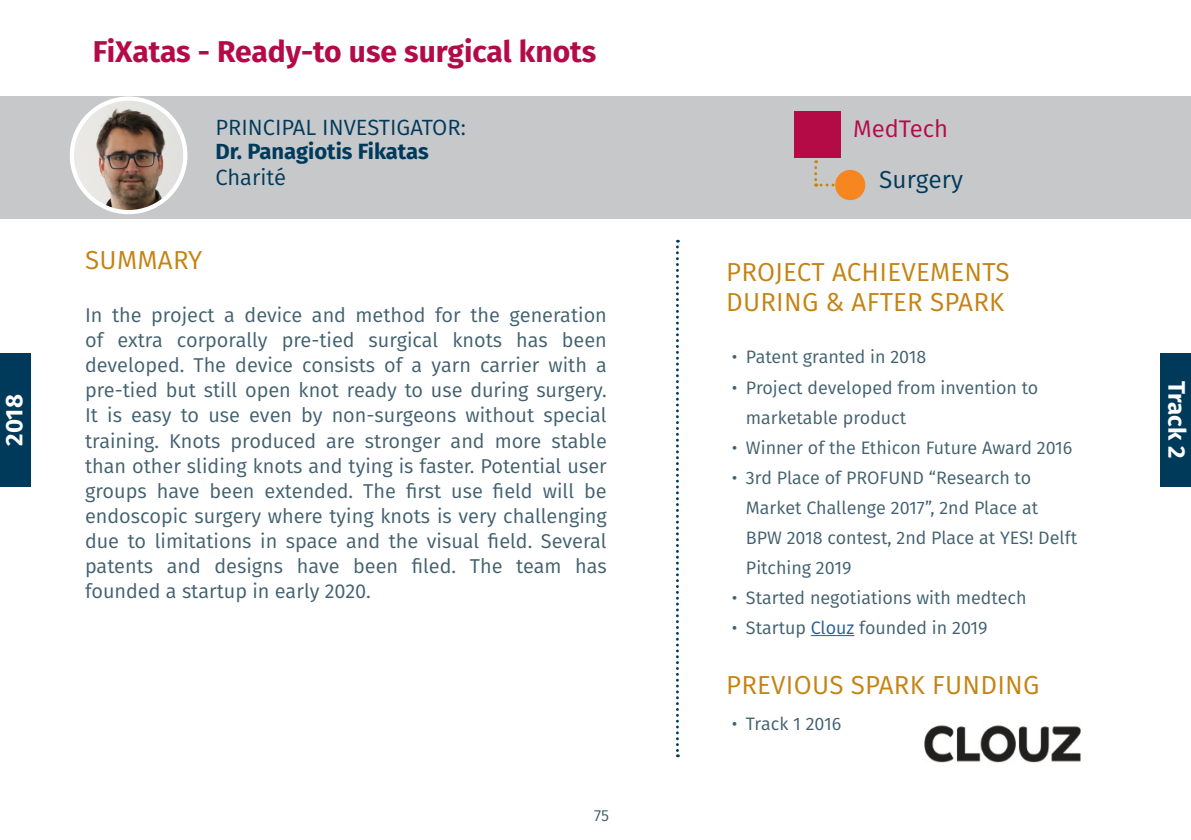
<style>
.page{position:relative;width:1191px;height:840px;background:#fff}
.page>*{position:absolute;margin:0;border:0;box-sizing:border-box;transform-origin:0 0}
.t1{font:700 30px "Fira Sans";color:#b40b47}
.t2{font:26px/30px "Fira Sans";letter-spacing:.01em;color:#c48312}
.t3{font:24.6px "Fira Sans";color:#003a5b}
.t4{font:700 24px "Fira Sans";color:#fff}
.t5{font:24px "Fira Sans";color:#b40b47}
.t6{font:22px "Fira Sans";color:#003a5b}
.t7{font:700 22px "Fira Sans";color:#003a5b}
.t8{font:20px/25px "Fira Sans";color:#41606f;text-align:justify}
.t9{font:18px/30px "Fira Sans";color:#41606f}
.t10{font:16px "Fira Sans";color:#41606f}
.s1{color:#215e9e}
</style>
<div class="page">
<div style="left:0;top:96px;width:1191px;height:122px;background:#c7c8ca"></div>
<svg style="left:676px;top:240px;width:3px;height:516px"></svg>
<hr style="left:810px;top:634px;width:44px;height:1px;background:#215e9e">
<div style="left:794px;top:111px;width:46px;height:46px;background:#b40b47"></div>
<svg style="left:814px;top:160px;width:19px;height:26px"></svg>
<div style="left:835px;top:170px;width:30px;height:30px;background:#f6861f;border-radius:50%"></div>
<img style="left:72px;top:99px;width:113px;height:113px;border-radius:57px">
<div style="left:70px;top:96px;width:117px;height:118px;border:4px solid #fff;border-radius:50%"></div>
<div style="left:0;top:353px;width:31px;height:133px;background:#003a5b"></div>
<div style="left:1160px;top:352px;width:31px;height:134px;background:#003a5b"></div>
<img style="left:924px;top:725px;width:157px;height:38px">
<p class="t4" style="left:-6px;top:445px;width:52px;rotate:-90deg">2018</p>
<h1 class="t1" style="left:93px;top:26px;width:505px">FiXatas - Ready-to use surgical knots</h1>
<p class="t6" style="left:215px;top:110px;width:252px">PRINCIPAL INVESTIGATOR:</p>
<p class="t7" style="left:215px;top:132px;width:215px">Dr. Panagiotis Fikatas</p>
<p class="t6" style="left:215px;top:161px;width:72px">Charité</p>
<h2 class="t2" style="left:85px;top:244px;width:119px">SUMMARY</h2>
<p class="t8" style="left:85px;top:302px;width:523px">In the project a device and method for the generation of extra corporally pre-tied surgical knots has been developed. The device consists of a yarn carrier with a pre-tied but still open knot ready to use during surgery.<br>It is easy to use even by non-surgeons without special training. Knots produced are stronger and more stable than other sliding knots and tying is faster. Potential user groups have been extended. The first use field will be endoscopic surgery where tying knots is very challenging due to limitations in space and the visual field. Several patents and designs have been filed. The team has founded a startup in early 2020.</p>
<p class="t10" style="left:594px;top:802px;width:16px">75</p>
<p class="t5" style="left:853px;top:111px;width:97px">MedTech</p>
<p class="t3" style="left:879px;top:161px;width:85px">Surgery</p>
<h2 class="t2" style="left:726px;top:256px;width:285px">PROJECT ACHIEVEMENTS<br>DURING &amp; AFTER SPARK</h2>
<p class="t9" style="left:732px;top:341px;width:196px">• Patent granted in 2018</p>
<p class="t9" style="left:746px;top:371px;width:294px;text-indent:-14px">• Project developed from invention to marketable product</p>
<p class="t9" style="left:732px;top:431px;width:342px">• Winner of the Ethicon Future Award 2016</p>
<p class="t9" style="left:746px;top:461px;width:333px;text-indent:-14px">• 3rd Place of PROFUND “Research to<br>Market Challenge 2017”, 2nd Place at<br>BPW 2018 contest, 2nd Place at YES! Delft<br>Pitching 2019</p>
<p class="t9" style="left:732px;top:581px;width:296px">• Started negotiations with medtech</p>
<p class="t9" style="left:732px;top:611px;width:257px">• Startup <span class="s1">Clouz</span> founded in 2019</p>
<h2 class="t2" style="left:726px;top:668px;width:315px">PREVIOUS SPARK FUNDING</h2>
<p class="t9" style="left:732px;top:707px;width:111px">• Track 1 2016</p>
<p class="t4" style="left:1197px;top:381px;width:79px;rotate:90deg">Track 2</p>
</div>
